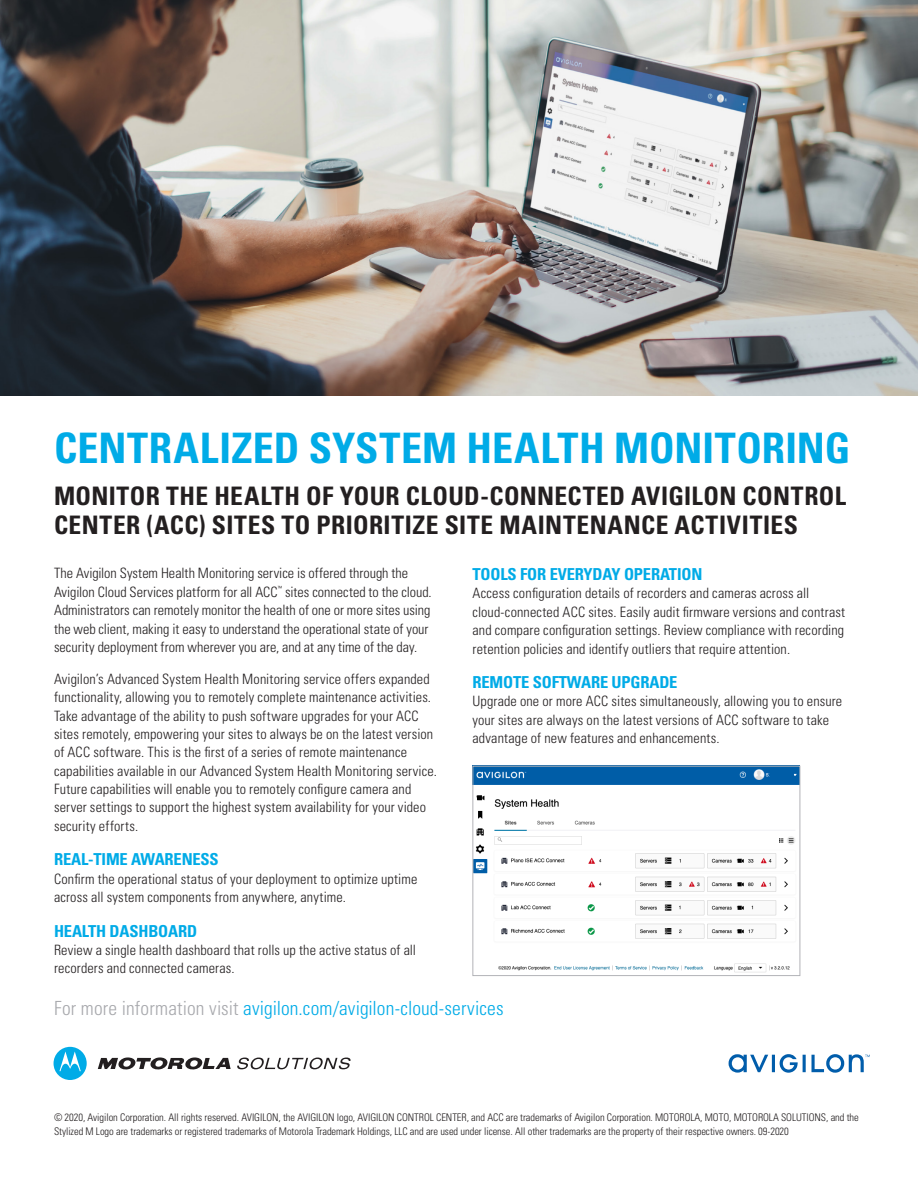
<style>
.page{position:relative;width:918px;height:1188px;background:#fff}
.page>*{position:absolute;margin:0;border:0;box-sizing:border-box;transform-origin:0 0}
.Body_Text{font:700 condensed 42px "Univers LT Std";letter-spacing:.005em;color:#00abe7}
.Body_Text-2{font:700 condensed 25.5px/28.5px "Univers LT Std";letter-spacing:.015em;color:#231f20}
.Body_Text-3{font:300 condensed 19.5px "Univers LT Std";letter-spacing:.01em;color:#00abe7}
.T3{font:700 condensed 16.5px "Univers LT Std";letter-spacing:-.01em;color:#00abe7}
.Body_Text-4{font:300 condensed 14.25px/18.3px "Univers LT Std";letter-spacing:.01em;color:#231f20}
.t1{font:300 condensed 10.5px/13.5px "Univers LT Std";letter-spacing:-.005em;color:#231f20}
.Body_Text-5{font:300 condensed 5.7px "Univers LT Std";color:#231f20}
.s1{color:#a8a9ad}
</style>
<div class="page">
<img style="left:0;top:0;width:918px;height:395px">
<svg style="left:729px;top:1054px;width:141px;height:19px"></svg>
<svg style="left:98px;top:1057px;width:133px;height:13px"></svg>
<svg style="left:54px;top:1047px;width:33px;height:33px"></svg>
<svg style="left:237px;top:1058px;width:114px;height:11px"></svg>
<img style="left:475px;top:768px;width:323px;height:205px">
<div style="left:473px;top:766px;width:327px;height:210px;border:1px solid #b2b3b7"></div>
<p class="Body_Text" style="left:54px;top:422px;width:798px">CENTRALIZED SYSTEM HEALTH MONITORING</p>
<p class="Body_Text-2" style="left:54px;top:482px;width:793px">MONITOR THE HEALTH OF YOUR CLOUD-CONNECTED AVIGILON CONTROL<br>CENTER (ACC) SITES TO PRIORITIZE SITE MAINTENANCE ACTIVITIES</p>
<p class="Body_Text-4" style="left:54px;top:564px;width:356px">The Avigilon System Health Monitoring service is offered through the<br>Avigilon Cloud Services platform for all ACC</p>
<p class="Body_Text-5" style="left:278px;top:585px;width:6px">™</p>
<p class="Body_Text-4" style="left:54px;top:583px;width:379px;text-indent:231px">sites connected to the cloud.<br>Administrators can remotely monitor the health of one or more sites using the web client, making it easy to understand the operational state of your security deployment from wherever you are, and at any time of the day.</p>
<p class="Body_Text-4" style="left:54px;top:670px;width:379px;text-align:justify">Avigilon’s Advanced System Health Monitoring service offers expanded functionality, allowing you to remotely complete maintenance activities.<br>Take advantage of the ability to push software upgrades for your ACC</p>
<p class="Body_Text-4" style="left:54px;top:725px;width:384px">sites remotely, empowering your sites to always be on the latest version of ACC software. This is the first of a series of remote maintenance capabilities available in our Advanced System Health Monitoring service.<br>Future capabilities will enable you to remotely configure camera and server settings to support the highest system availability for your video security efforts.</p>
<p class="T3" style="left:54px;top:849px;width:166px">REAL-TIME AWARENESS</p>
<p class="Body_Text-4" style="left:54px;top:870px;width:365px">Confirm the operational status of your deployment to optimize uptime across all system components from anywhere, anytime.</p>
<p class="T3" style="left:54px;top:921px;width:145px">HEALTH DASHBOARD</p>
<p class="Body_Text-4" style="left:54px;top:941px;width:364px">Review a single health dashboard that rolls up the active status of all recorders and connected cameras.</p>
<p class="T3" style="left:472px;top:564px;width:231px">TOOLS FOR EVERYDAY OPERATION</p>
<p class="Body_Text-4" style="left:472px;top:584px;width:374px">Access configuration details of recorders and cameras across all cloud-connected ACC sites. Easily audit firmware versions and contrast and compare configuration settings. Review compliance with recording retention policies and identify outliers that require attention.</p>
<p class="T3" style="left:472px;top:672px;width:207px">REMOTE SOFTWARE UPGRADE</p>
<p class="Body_Text-4" style="left:472px;top:692px;width:371px">Upgrade one or more ACC sites simultaneously, allowing you to ensure your sites are always on the latest versions of ACC software to take advantage of new features and enhancements.</p>
<p class="Body_Text-3" style="left:54px;top:996px;width:451px"><span class="s1">For more information visit</span> avigilon.com/avigilon-cloud-services</p>
<p class="t1" style="left:54px;top:1111px;width:806px">© 2020, Avigilon Corporation. All rights reserved. AVIGILON, the AVIGILON logo, AVIGILON CONTROL CENTER, and ACC are trademarks of Avigilon Corporation. MOTOROLA, MOTO, MOTOROLA SOLUTIONS, and the<br>Stylized M Logo are trademarks or registered trademarks of Motorola Trademark Holdings, LLC and are used under license. All other trademarks are the property of their respective owners. 09-2020</p>
</div>
